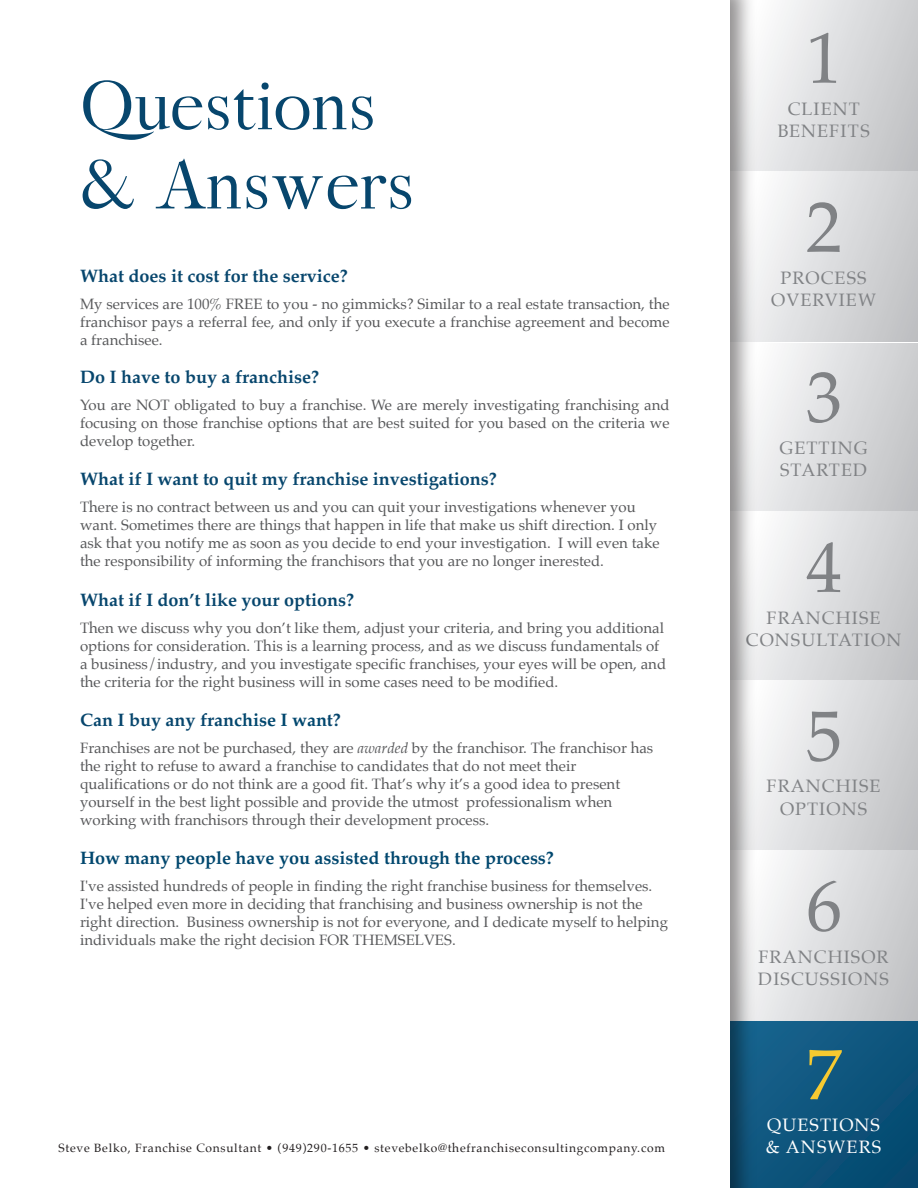
<style>
.page{position:relative;width:918px;height:1188px;background:#fff}
.page>*{position:absolute;margin:0;border:0;box-sizing:border-box;transform-origin:0 0}
.t1{font:72px "Palatino";color:#808285}
.t2{font:72px "Palatino";color:#f7ca30}
.t3{font:66px/79.2px "Adallyn";color:#07466d}
.t4{font:700 18px "Palatino";color:#07466d}
.t5{font:18px/22.2px "Palatino";letter-spacing:.06em;color:#808285;text-align:center}
.t6{font:700 18px "Palatino";color:#00476e}
.t7{font:18px/22.2px "Palatino";letter-spacing:.06em;color:#fff}
.t8{font:15px/18px "Palatino";color:#57585a}
.t9{font:12px "Palatino";letter-spacing:.06em;color:#231f20}
.s1{color:#00476e}
.s2{font-style:italic}
</style>
<div class="page">
<div style="left:728px;top:1021px;width:190px;height:167px;background:linear-gradient(to bottom,#135c85,#074d73)"></div>
<svg style="left:762px;top:1px;width:156px;height:170px;background:#dbdcde"></svg>
<svg style="left:762px;top:171px;width:156px;height:171px;background:#dbdcde"></svg>
<svg style="left:762px;top:343px;width:156px;height:169px;background:#dcddde"></svg>
<svg style="left:762px;top:512px;width:156px;height:168px;background:#dcdcde"></svg>
<svg style="left:762px;top:680px;width:156px;height:171px;background:#dcdcde"></svg>
<svg style="left:762px;top:851px;width:156px;height:170px;background:#dbdcde"></svg>
<img style="left:729px;top:0;width:33px;height:1188px">
<div style="left:0;top:0;width:729px;height:1188px;background:#fff"></div>
<h2 class="t3" style="left:80px;top:64px;width:336px">Questions &amp; Answers</h2>
<p class="t4" style="left:80px;top:260px;width:269px">What does it cost for the service?</p>
<p class="t8" style="left:80px;top:294px;width:591px;text-align:justify">My services are 100% FREE to you - no gimmicks? Similar to a real estate transaction, the franchisor pays a referral fee, and only if you execute a franchise agreement and become a franchisee.</p>
<p class="t4" style="left:80px;top:361px;width:240px">Do I have to buy a franchise?</p>
<p class="t8" style="left:80px;top:395px;width:591px;text-align:justify">You are NOT obligated to buy a franchise. We are merely investigating franchising and focusing on those franchise options that are best suited for you based on the criteria we develop together.</p>
<p class="t4" style="left:80px;top:464px;width:418px">What if I want to quit my franchise investigations?</p>
<p class="t8" style="left:80px;top:498px;width:581px">There is no contract between us and you can quit your investigations whenever you want. Sometimes there are things that happen in life that make us shift direction. I only ask that you notify me as soon as you decide to end your investigation. I will even take the responsibility of informing the franchisors that you are no longer inerested.</p>
<p class="t4" style="left:80px;top:584px;width:275px">What if I don’t like your options?</p>
<p class="t8" style="left:80px;top:619px;width:588px">Then we discuss why you don’t like them, adjust your criteria, and bring you additional options for consideration. This is a learning process, and as we discuss fundamentals of a business/industry, and you investigate specific franchises, your eyes will be open, and the criteria for the right business will in some cases need to be modified.</p>
<p class="t4" style="left:80px;top:705px;width:262px">Can I buy any fran<span class="s1">chise I wan</span>t?</p>
<p class="t8" style="left:80px;top:739px;width:575px">Franchises are not be purchased, they are <span class="s2">awarded</span> by the franchisor. The franchisor has the right to refuse to award a franchise to candidates that do not meet their qualifications or do not think are a good fit. That’s why it’s a good idea to present yourself in the best light possible and provide the utmost professionalism when working with franchisors through their development process.</p>
<p class="t6" style="left:80px;top:842px;width:475px">How many people have you assisted through the process?</p>
<p class="t8" style="left:80px;top:877px;width:590px">I've assisted hundreds of people in finding the right franchise business for themselves.<br>I've helped even more in deciding that franchising and business ownership is not the right direction. Business ownership is not for everyone, and I dedicate myself to helping individuals make the right decision FOR THEMSELVES.</p>
<p class="t9" style="left:58px;top:1137px;width:608px">Steve Belko, Franchise Consultant • (949)290-1655 • stevebelko@thefranchiseconsultingcompany.com</p>
<h1 class="t1" style="left:806px;top:-2px;width:37px">1</h1>
<p class="t5" style="left:778px;top:97px;width:94px">CLIENT<br>BENEFITS</p>
<h1 class="t1" style="left:806px;top:168px;width:37px">2</h1>
<p class="t5" style="left:771px;top:266px;width:106px">PROCESS<br>OVERVIEW</p>
<h1 class="t1" style="left:806px;top:338px;width:37px">3</h1>
<p class="t5" style="left:780px;top:436px;width:90px;text-align:left">GETTING<br>STARTED</p>
<h1 class="t1" style="left:806px;top:508px;width:37px">4</h1>
<p class="t5" style="left:746px;top:607px;width:157px">FRANCHISE<br>CONSULTATION</p>
<h1 class="t1" style="left:806px;top:676px;width:37px">5</h1>
<p class="t5" style="left:767px;top:775px;width:115px">FRANCHISE<br>OPTIONS</p>
<h1 class="t1" style="left:806px;top:846px;width:37px">6</h1>
<p class="t5" style="left:758px;top:945px;width:132px;text-align:left">FRANCHISOR<br>DISCUSSIONS</p>
<h1 class="t2" style="left:806px;top:1015px;width:37px">7</h1>
<p class="t7" style="left:766px;top:1114px;width:117px">QUESTIONS &amp; ANSWERS</p>
</div>
